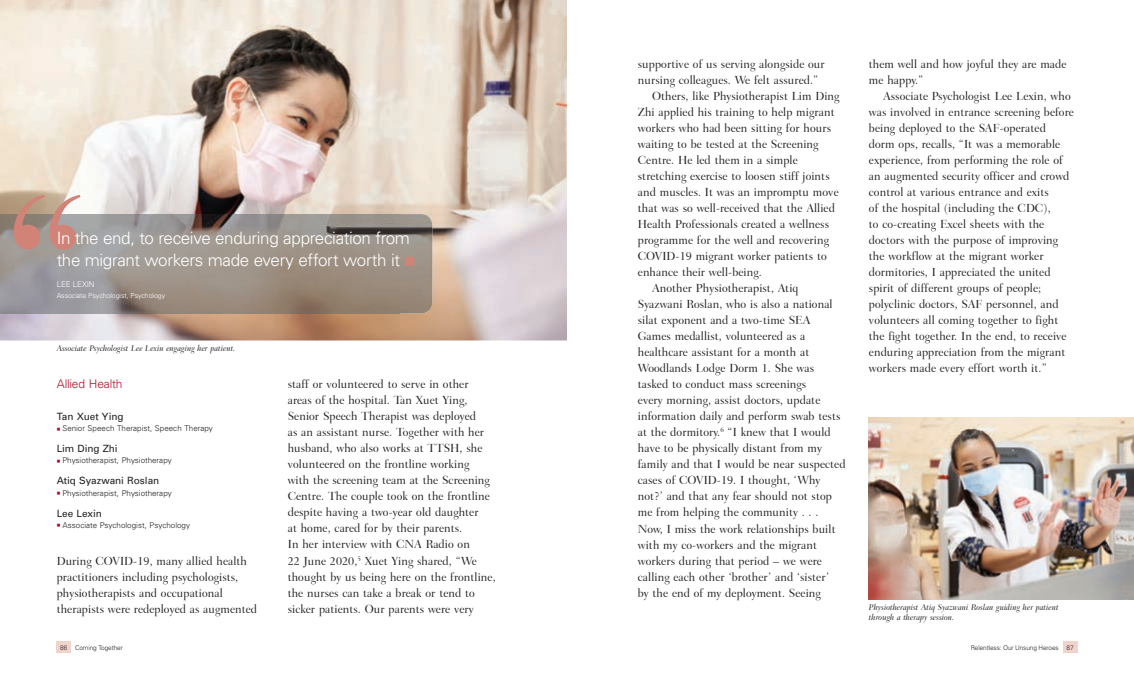
<style>
.page{position:relative;width:1134px;height:681px;background:#fff}
.page>*{position:absolute;margin:0;border:0;box-sizing:border-box;transform-origin:0 0}
.t1{font:300 17px/22px "Univers";letter-spacing:-.02em;color:#fff}
.t2{font:12px/16px "Transitional 551 BT Medium B";letter-spacing:.01em;color:#231f20}
.t3{font:300 12px "Univers";color:#ae1229}
.t4{font:10px "Univers";letter-spacing:-.005em;color:#231f20}
.t5{font:8.5px/10.2px "Transitional 551 BT Medium Italic B";letter-spacing:.01em;color:#231f20}
.t6{font:300 8px "Univers";color:#231f20}
.t7{font:300 8px "Univers";letter-spacing:-.01em;color:#fff}
.t8{font:300 7px "Univers";letter-spacing:-.01em;color:#fff}
.t9{font:300 6.5px "Univers";letter-spacing:-.02em;color:#231f20}
.s1{color:#d28377}
.s2{color:#ae1229}
</style>
<div class="page">
<div style="left:57px;top:641px;width:14px;height:11px;background:#f0d4cc"></div>
<div style="left:1063px;top:641px;width:14px;height:11px;background:#f0d4cc"></div>
<img style="left:869px;top:417px;width:265px;height:182px">
<img style="left:0;top:0;width:567px;height:340px">
<img style="left:0;top:214px;width:432px;height:99px">
<svg style="left:14px;top:195px;width:67px;height:54px;background:#be978b"></svg>
<h1 class="t1" style="left:57px;top:226px;width:360px">In the end, to receive enduring appreciation from the migrant workers made every effort worth it <span class="s1">■</span></h1>
<p class="t7" style="left:57px;top:279px;width:40px">lee leXIn</p>
<p class="t8" style="left:57px;top:291px;width:110px">associate Psychologist, Psychology</p>
<p class="t5" style="left:57px;top:343px;width:180px">Associate Psychologist Lee Lexin engaging her patient.</p>
<p class="t3" style="left:57px;top:377px;width:67px">allied Health</p>
<p class="t4" style="left:57px;top:410px;width:69px">Tan Xuet Ying</p>
<p class="t6" style="left:57px;top:423px;width:158px"><span class="s2">■</span> senior speech therapist, speech therapy</p>
<p class="t4" style="left:57px;top:442px;width:63px">Lim Ding Zhi</p>
<p class="t6" style="left:57px;top:455px;width:117px"><span class="s2">■</span> Physiotherapist, Physiotherapy</p>
<p class="t4" style="left:57px;top:474px;width:104px">Atiq Syazwani Roslan</p>
<p class="t6" style="left:57px;top:487px;width:117px"><span class="s2">■</span> Physiotherapist, Physiotherapy</p>
<p class="t4" style="left:57px;top:506px;width:47px">Lee Lexin</p>
<p class="t6" style="left:57px;top:519px;width:135px"><span class="s2">■</span> associate Psychologist, Psychology</p>
<p class="t2" style="left:57px;top:552px;width:202px">During COVID-19, many allied health practitioners including psychologists, physiotherapists and occupational therapists were redeployed as augmented</p>
<p class="t2" style="left:288px;top:376px;width:209px">staff or volunteered to serve in other<br>areas of the hospital. Tan Xuet Ying, Senior Speech Therapist was deployed<br>as an assistant nurse. Together with her husband, who also works at TTSH, she volunteered on the frontline working<br>with the screening team at the Screening Centre. The couple took on the frontline despite having a two-year old daughter<br>at home, cared for by their parents.<br>In her interview with CNA Radio on<br>22 June 2020,<sup>5</sup> Xuet Ying shared, “We thought by us being here on the frontline, the nurses can take a break or tend to sicker patients. Our parents were very</p>
<p class="t2" style="left:638px;top:56px;width:188px">supportive of us serving alongside our</p>
<p class="t2" style="left:638px;top:72px;width:182px">nursing colleagues. We felt assured.”</p>
<p class="t2" style="left:652px;top:88px;width:189px">Others, like Physiotherapist Lim Ding</p>
<p class="t2" style="left:638px;top:104px;width:198px">Zhi applied his training to help migrant</p>
<p class="t2" style="left:638px;top:120px;width:195px">workers who had been sitting for hours</p>
<p class="t2" style="left:638px;top:136px;width:182px">waiting to be tested at the Screening</p>
<p class="t2" style="left:638px;top:152px;width:161px">Centre. He led them in a simple</p>
<p class="t2" style="left:638px;top:168px;width:193px">stretching exercise to loosen stiff joints</p>
<p class="t2" style="left:638px;top:184px;width:202px">and muscles. It was an impromptu move</p>
<p class="t2" style="left:638px;top:200px;width:198px">that was so well-received that the Allied</p>
<p class="t2" style="left:638px;top:216px;width:193px">Health Professionals created a wellness</p>
<p class="t2" style="left:638px;top:232px;width:193px">programme for the well and recovering</p>
<p class="t2" style="left:638px;top:248px;width:190px">COVID-19 migrant worker patients to</p>
<p class="t2" style="left:638px;top:264px;width:125px">enhance their well-being.</p>
<p class="t2" style="left:652px;top:280px;width:148px">Another Physiotherapist, Atiq</p>
<p class="t2" style="left:638px;top:296px;width:196px">Syazwani Roslan, who is also a national</p>
<p class="t2" style="left:638px;top:312px;width:174px">silat exponent and a two-time SEA</p>
<p class="t2" style="left:638px;top:328px;width:169px">Games medallist, volunteered as a</p>
<p class="t2" style="left:638px;top:344px;width:173px">healthcare assistant for a month at</p>
<p class="t2" style="left:638px;top:360px;width:178px">Woodlands Lodge Dorm 1. She was</p>
<p class="t2" style="left:638px;top:376px;width:170px">tasked to conduct mass screenings</p>
<p class="t2" style="left:638px;top:392px;width:184px">every morning, assist doctors, update</p>
<p class="t2" style="left:638px;top:408px;width:204px">information daily and perform swab tests</p>
<p class="t2" style="left:638px;top:424px;width:194px">at the dormitory.<sup>6</sup> “I knew that I would</p>
<p class="t2" style="left:638px;top:440px;width:186px">have to be physically distant from my</p>
<p class="t2" style="left:638px;top:456px;width:209px">family and that I would be near suspected</p>
<p class="t2" style="left:638px;top:472px;width:184px">cases of COVID-19. I thought, ‘Why</p>
<p class="t2" style="left:638px;top:488px;width:196px">not?’ and that any fear should not stop</p>
<p class="t2" style="left:638px;top:504px;width:182px">me from helping the community . . .</p>
<p class="t2" style="left:638px;top:520px;width:199px">Now, I miss the work relationships built</p>
<p class="t2" style="left:638px;top:536px;width:181px">with my co-workers and the migrant</p>
<p class="t2" style="left:638px;top:552px;width:186px">workers during that period – we were</p>
<p class="t2" style="left:638px;top:568px;width:193px">calling each other ‘brother’ and ‘sister’</p>
<p class="t2" style="left:638px;top:584px;width:184px">by the end of my deployment. Seeing</p>
<p class="t2" style="left:869px;top:56px;width:199px">them well and how joyful they are made me happy.”</p>
<p class="t2" style="left:869px;top:88px;width:206px;text-indent:14px">Associate Psychologist Lee Lexin, who was involved in entrance screening before being deployed to the SAF-operated dorm ops, recalls, “It was a memorable experience, from performing the role of an augmented security officer and crowd control at various entrance and exits<br>of the hospital (including the CDC),<br>to co-creating Excel sheets with the doctors with the purpose of improving the workflow at the migrant worker dormitories, I appreciated the united spirit of different groups of people; polyclinic doctors, SAF personnel, and volunteers all coming together to fight the fight together. In the end, to receive enduring appreciation from the migrant workers made every effort worth it.”</p>
<p class="t5" style="left:869px;top:601px;width:191px">Physiotherapist Atiq Syazwani Roslan guiding her patient through a therapy session.</p>
<p class="t9" style="left:60px;top:643px;width:64px">86 Coming together</p>
<p class="t9" style="left:971px;top:643px;width:104px">relentless: our Unsung Heroes 87</p>
</div>
